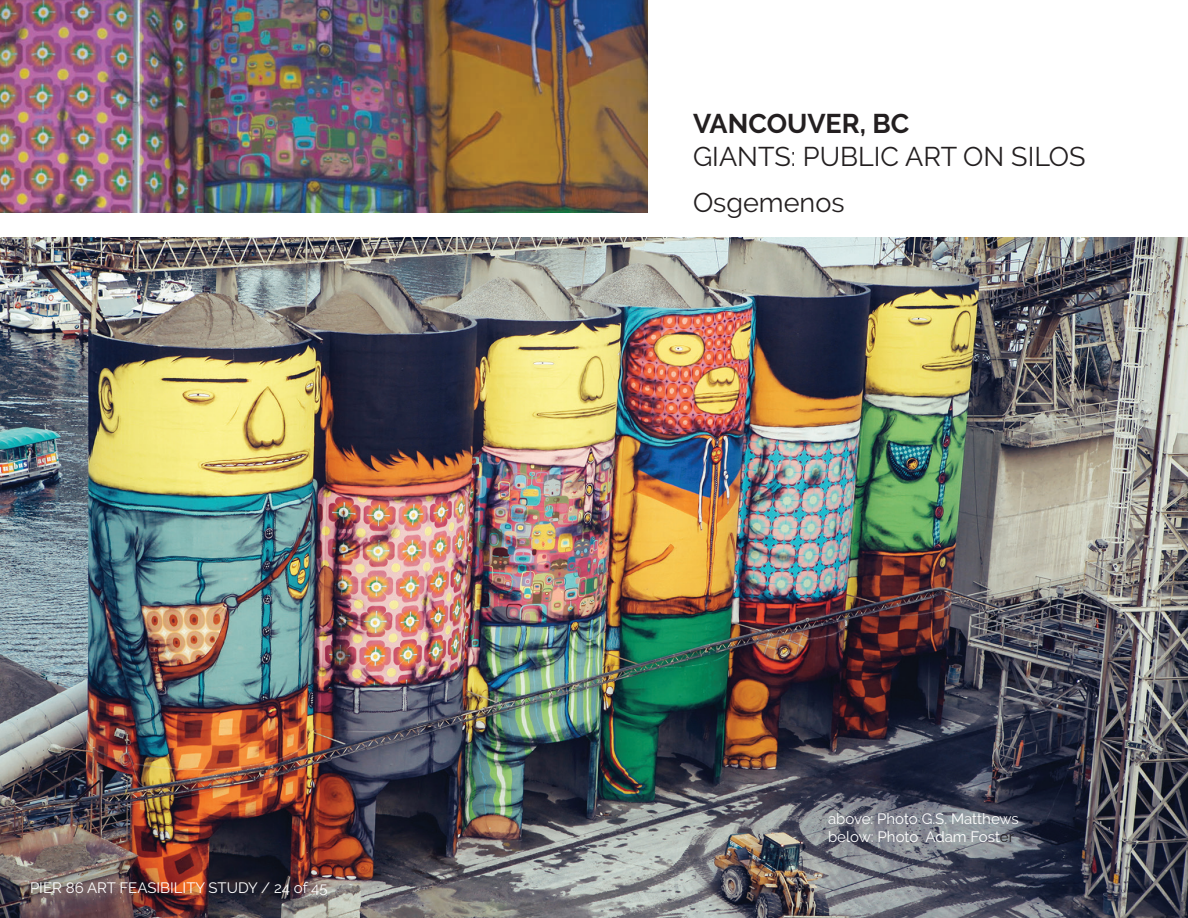
<style>
.page{position:relative;width:1188px;height:918px;background:#fff}
.page>*{position:absolute;margin:0;border:0;box-sizing:border-box;transform-origin:0 0}
.t1{font:27px/45.9px "Raleway";color:#231f20}
.t2{font:700 27px "Raleway";color:#231f20}
.t3{font:15px/18px "Raleway";color:#fff}
.s1{color:#231f20}
</style>
<div class="page">
<img style="left:0;top:238px;width:1188px;height:680px">
<img style="left:0;top:0;width:648px;height:213px">
<p class="t3" style="left:30px;top:879px;width:299px">PIER 86 ART FEASIBILITY STUDY / 24 of 45</p>
<h1 class="t2" style="left:693px;top:108px;width:218px">VANCOUVER, BC</h1>
<h1 class="t1" style="left:693px;top:133px;width:394px">GIANTS: PUBLIC ART ON SILOS<br>Osgemenos</h1>
<p class="t3" style="left:828px;top:810px;width:192px">above: Photo G.S. Matthews below: Photo Adam Fost<span class="s1">er</span></p>
</div>
